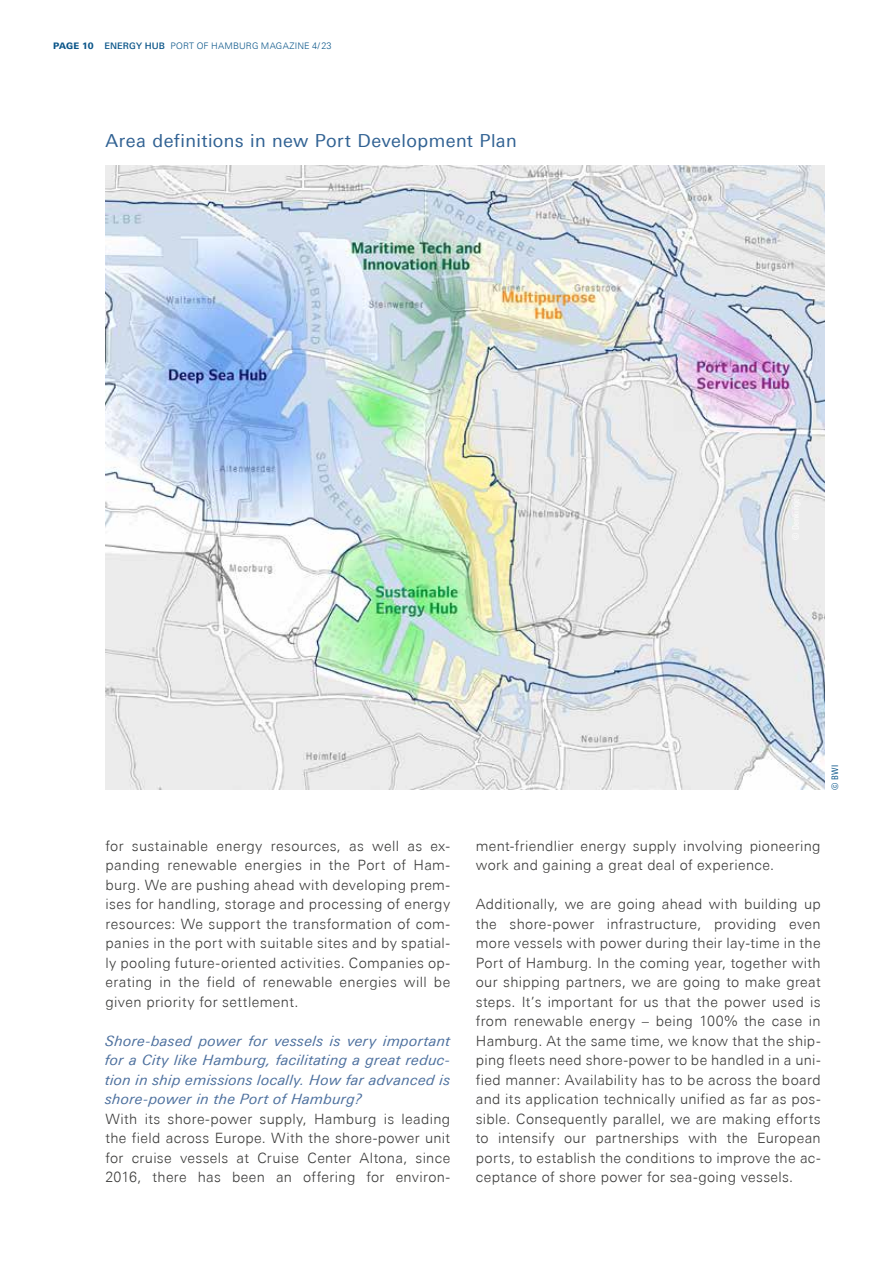
<style>
.page{position:relative;width:893px;height:1263px;background:#fff}
.page>*{position:absolute;margin:0;border:0;box-sizing:border-box;transform-origin:0 0}
.t1{font:18px "Univers Next Pro";letter-spacing:.025em;color:#316293}
.t2{font:300 14.25px/19.5px "Univers Next Pro";letter-spacing:.025em;color:#3a3a39;text-align:justify}
.t3{font:italic 14.25px/19.5px "Univers Next Pro";letter-spacing:.025em;color:#4d709e;text-align:justify}
.t4{font:300 9px "Univers Next Pro";letter-spacing:.02em;color:#0a5589}
.t5{font:condensed 9px "Univers Next Pro";color:#0a5589}
.s1{font-weight:800}
.s2{font-weight:500}
</style>
<div class="page">
<img style="left:105px;top:165px;width:719px;height:624px">
<p class="t4" style="left:53px;top:41px;width:280px"><span class="s1">PAGE 10</span> <span class="s2">ENERGY HUB</span> PORT OF HAMBURG MAGAZINE 4/23</p>
<p class="t1" style="left:106px;top:130px;width:413px">Area definitions in new Port Development Plan</p>
<p class="t2" style="left:105px;top:836px;width:346px">for sustainable energy resources, as well as ex&shy;panding renewable energies in the Port of Ham&shy;burg. We are pushing ahead with developing prem&shy;ises for handling, storage and processing of energy resources: We support the transformation of com&shy;panies in the port with suitable sites and by spatial&shy;ly pooling future-oriented activities. Companies op&shy;erating in the field of renewable energies will be given priority for settlement.</p>
<p class="t3" style="left:105px;top:1030px;width:346px">Shore-based power for vessels is very important for a City like Hamburg, facilitating a great reduc&shy;tion in ship emissions locally. How far advanced is shore-power in the Port of Hamburg?</p>
<p class="t2" style="left:105px;top:1109px;width:346px">With its shore-power supply, Hamburg is leading the field across Europe. With the shore-power unit for cruise vessels at Cruise Center Altona, since 2016, there has been an offering for environ-</p>
<p class="t5" style="left:830px;top:789px;width:26px;rotate:-90deg">© BWI</p>
<p class="t2" style="left:476px;top:836px;width:346px">ment-friendlier energy supply involving pioneering work and gaining a great deal of experience.</p>
<p class="t2" style="left:476px;top:894px;width:346px">Additionally, we are going ahead with building up the shore-power infrastructure, providing even more vessels with power during their lay-time in the Port of Hamburg. In the coming year, together with our shipping partners, we are going to make great steps. It’s important for us that the power used is from renewable energy – being 100% the case in Hamburg. At the same time, we know that the ship&shy;ping fleets need shore-power to be handled in a uni&shy;fied manner: Availability has to be across the board and its application technically unified as far as pos&shy;sible. Consequently parallel, we are making efforts to intensify our partnerships with the European ports, to establish the conditions to improve the ac&shy;ceptance of shore power for sea-going vessels.</p>
</div>
